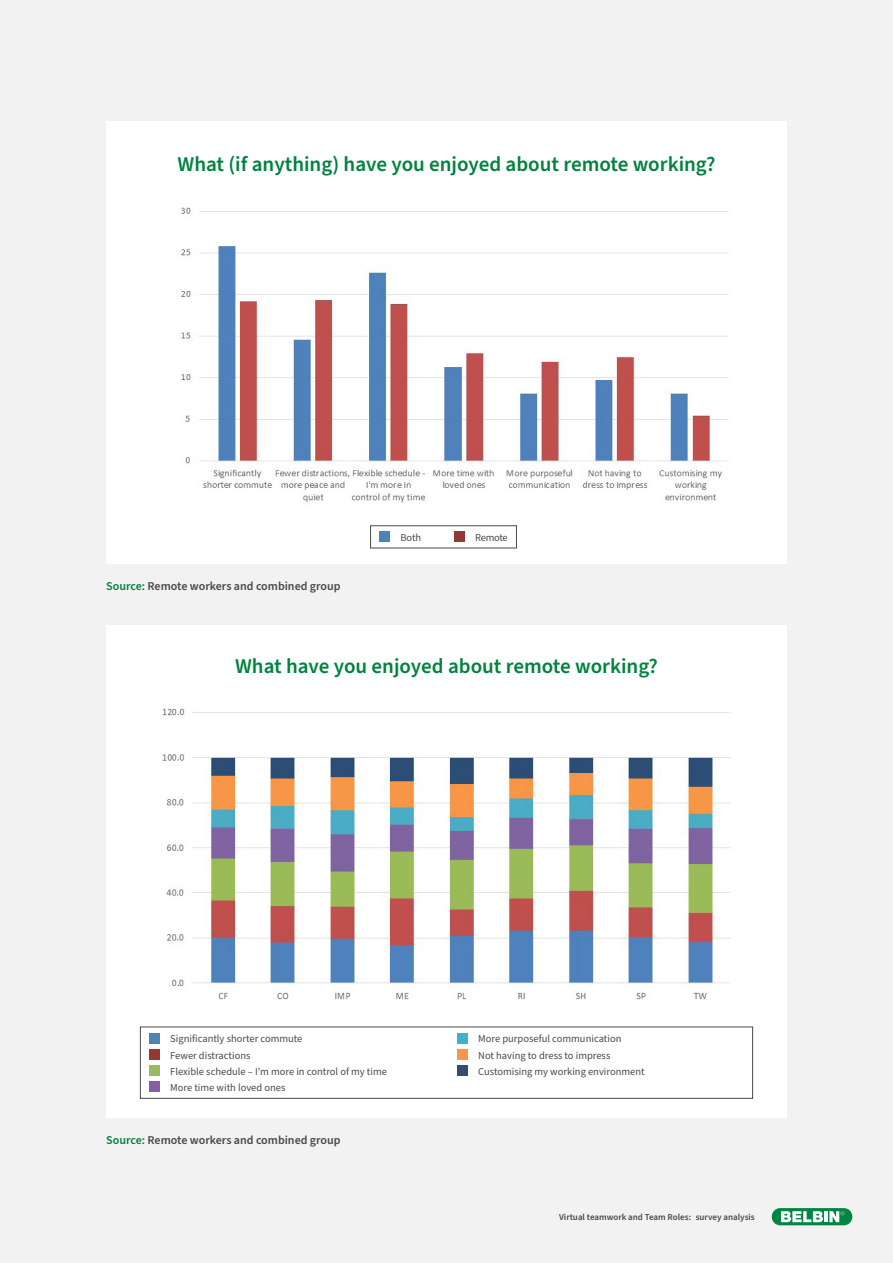
<style>
.page{position:relative;width:893px;height:1263px;background:#fff}
.page>*{position:absolute;margin:0;border:0;box-sizing:border-box;transform-origin:0 0}
.t1{font:600 21px "Source Sans Pro";color:#00833e}
.t2{font:600 12px "Source Sans Pro";color:#4a4a49}
.t3{font:10.5px/16.2px "Source Sans Pro";color:#4a4a49}
.t4{font:600 9px "Source Sans Pro";color:#4a4a49}
.s1{color:#00833e}
</style>
<div class="page">
<div style="left:1px;top:0;width:892px;height:1263px;background:#f2f2f2"></div>
<div style="left:772px;top:1208px;width:80px;height:17px;background:#008543;border-radius:8px"></div>
<svg style="left:781px;top:1211px;width:42px;height:11px"></svg>
<hr style="left:824px;top:1211px;width:4px;height:11px;background:#fff">
<svg style="left:829px;top:1211px;width:15px;height:11px"></svg>
<div style="left:106px;top:121px;width:681px;height:443px;background:#fff"></div>
<div style="left:106px;top:625px;width:681px;height:493px;background:#fff"></div>
<img style="left:181px;top:207px;width:548px;height:296px">
<img style="left:162px;top:708px;width:569px;height:292px">
<div style="left:379px;top:532px;width:11px;height:10px;background:#4c84b3"></div>
<div style="left:454px;top:532px;width:11px;height:10px;background:#953735"></div>
<div style="left:370px;top:525px;width:147px;height:23px;border:1px solid #4a4a49"></div>
<div style="left:149px;top:1033px;width:11px;height:10px;background:#4c84b3"></div>
<div style="left:149px;top:1049px;width:11px;height:11px;background:#953735"></div>
<div style="left:149px;top:1065px;width:11px;height:11px;background:#99ba63"></div>
<div style="left:149px;top:1081px;width:11px;height:11px;background:#835fa7"></div>
<div style="left:457px;top:1033px;width:11px;height:10px;background:#3fb1cb"></div>
<div style="left:457px;top:1049px;width:11px;height:11px;background:#fa9648"></div>
<div style="left:457px;top:1065px;width:11px;height:11px;background:#334e6b"></div>
<h1 class="t1" style="left:178px;top:150px;width:539px">What (if anything) have you enjoyed about remote working?</h1>
<p class="t2" style="left:106px;top:578px;width:236px"><span class="s1">Source:</span> Remote workers and combined group</p>
<p class="t3" style="left:400px;top:530px;width:22px">Both</p>
<p class="t3" style="left:475px;top:530px;width:34px">Remote</p>
<h1 class="t1" style="left:235px;top:652px;width:424px">What have you enjoyed about remote working?</h1>
<p class="t3" style="left:170px;top:1031px;width:218px">Significantly shorter commute<br>Fewer distractions<br>Flexible schedule – I’m more in control of my time<br>More time with loved ones</p>
<p class="t3" style="left:478px;top:1031px;width:168px">More purposeful communication<br>Not having to dress to impress<br>Customising my working environment</p>
<p class="t2" style="left:106px;top:1131px;width:236px"><span class="s1">Source:</span> Remote workers and combined group</p>
<p class="t4" style="left:559px;top:1211px;width:197px">Virtual teamwork and Team Roles: survey analysis</p>
</div>
